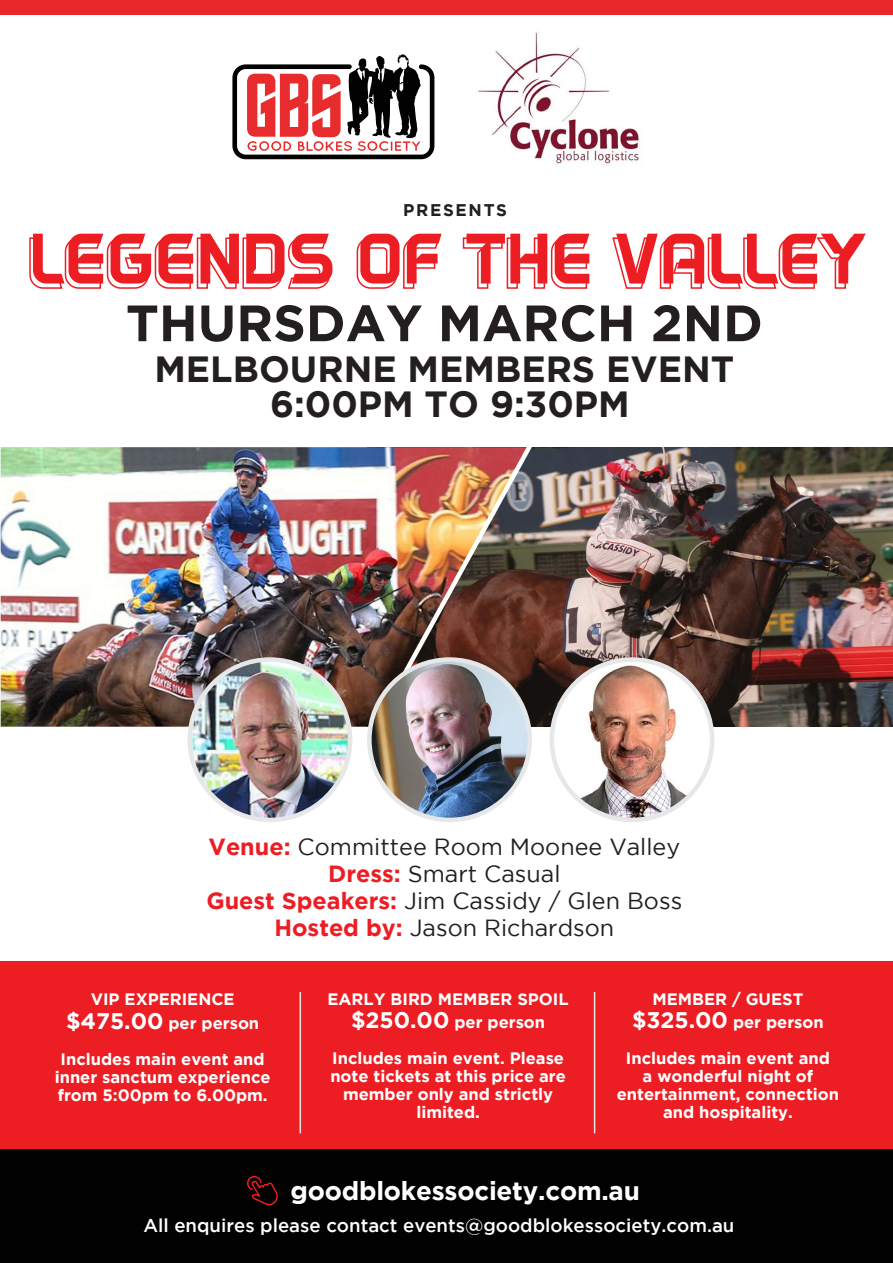
<style>
.page{position:relative;width:893px;height:1263px;background:#fff}
.page>*{position:absolute;margin:0;border:0;box-sizing:border-box;transform-origin:0 0}
.t1{font:73.8px "DAGGERSQUARE";letter-spacing:.005em;color:#ed1d24}
.t2{font:700 51px "Gotham";color:#231f20}
.t3{font:700 36.3px "Gotham";color:#231f20}
.t4{font:700 25.95px "Gotham";letter-spacing:-.01em;color:#fff}
.t5{font:23.25px/26.8px "Gotham";color:#231f20;text-align:center}
.t6{font:500 18.6px "Gotham";color:#fff}
.t7{font:700 16.95px "Gotham";letter-spacing:.1em;color:#231f20}
.t8{font:700 16.5px/18px "Gotham";color:#fff;text-align:center}
.s1{font-weight:700;color:#ed1d24}
.s2{font-size:22.5px}
</style>
<div class="page">
<img style="left:478px;top:32px;width:162px;height:134px">
<div style="left:0;top:1146px;width:893px;height:117px;background:#010101"></div>
<div style="left:0;top:961px;width:893px;height:188px;background:#ed1d24"></div>
<svg style="left:247px;top:1176px;width:31px;height:29px"></svg>
<svg style="left:232px;top:54px;width:202px;height:105px"></svg>
<div style="left:0;top:0;width:893px;height:15px;background:#e9282a"></div>
<hr style="left:300px;top:992px;width:1px;height:141px;background:#e6e7e8">
<hr style="left:594px;top:992px;width:1px;height:141px;background:#e6e7e8">
<img style="left:537px;top:447px;width:356px;height:280px">
<img style="left:1px;top:447px;width:368px;height:280px">
<img style="left:369px;top:447px;width:168px;height:280px">
<svg style="left:29px;top:237px;width:302px;height:52px"></svg>
<svg style="left:356px;top:237px;width:84px;height:52px"></svg>
<svg style="left:462px;top:237px;width:126px;height:52px"></svg>
<svg style="left:612px;top:237px;width:253px;height:52px"></svg>
<img style="left:190px;top:659px;width:160px;height:161px;border-radius:80px">
<div style="left:187px;top:657px;width:165px;height:165px;border:4px solid #e6e7e8;border-radius:50%"></div>
<img style="left:369px;top:661px;width:161px;height:159px">
<div style="left:367px;top:657px;width:165px;height:165px;border:4px solid #e6e7e8;border-radius:50%"></div>
<img style="left:552px;top:659px;width:160px;height:161px;border-radius:80px">
<div style="left:550px;top:657px;width:164px;height:165px;border:4px solid #e6e7e8;border-radius:50%"></div>
<p class="t7" style="left:403px;top:200px;width:105px">PRESENTS</p>
<h1 class="t1" style="left:33px;top:215px;width:838px">LEGENDS OF THE VALLEY</h1>
<h2 class="t2" style="left:126px;top:294px;width:638px">THURSDAY MARCH 2ND</h2>
<h3 class="t3" style="left:154px;top:348px;width:581px">MELBOURNE MEMBERS EVENT</h3>
<h3 class="t3" style="left:270px;top:383px;width:361px">6:00PM TO 9:30PM</h3>
<h3 class="t5" style="left:206px;top:833px;width:477px"><span class="s1">Venue:</span> Committee Room Moonee Valley<br><span class="s1">Dress:</span> Smart Casual<br><span class="s1">Guest Speakers:</span> Jim Cassidy / Glen Boss<br><span class="s1">Hosted by:</span> Jason Richardson</h3>
<p class="t8" style="left:66px;top:987px;width:195px;line-height:24px">VIP EXPERIENCE <span class="s2">$475.00</span> per person</p>
<p class="t8" style="left:55px;top:1050px;width:217px">Includes main event and inner sanctum experience from 5:00pm to 6.00pm.</p>
<p class="t8" style="left:328px;top:987px;width:243px;line-height:22.5px">EARLY BIRD MEMBER SPOIL <span class="s2">$250.00</span> per person</p>
<p class="t8" style="left:330px;top:1048px;width:237px">Includes main event. Please note tickets at this price are member only and strictly limited.</p>
<p class="t8" style="left:632px;top:987px;width:193px;line-height:22.5px">MEMBER / GUEST <span class="s2">$325.00</span> per person</p>
<p class="t8" style="left:617px;top:1048px;width:224px">Includes main event and<br>a wonderful night of entertainment, connection and hospitality.</p>
<h3 class="t4" style="left:290px;top:1176px;width:351px">goodblokessociety.com.au</h3>
<p class="t6" style="left:143px;top:1214px;width:592px">All enquires please contact events@goodblokessociety.com.au</p>
</div>
